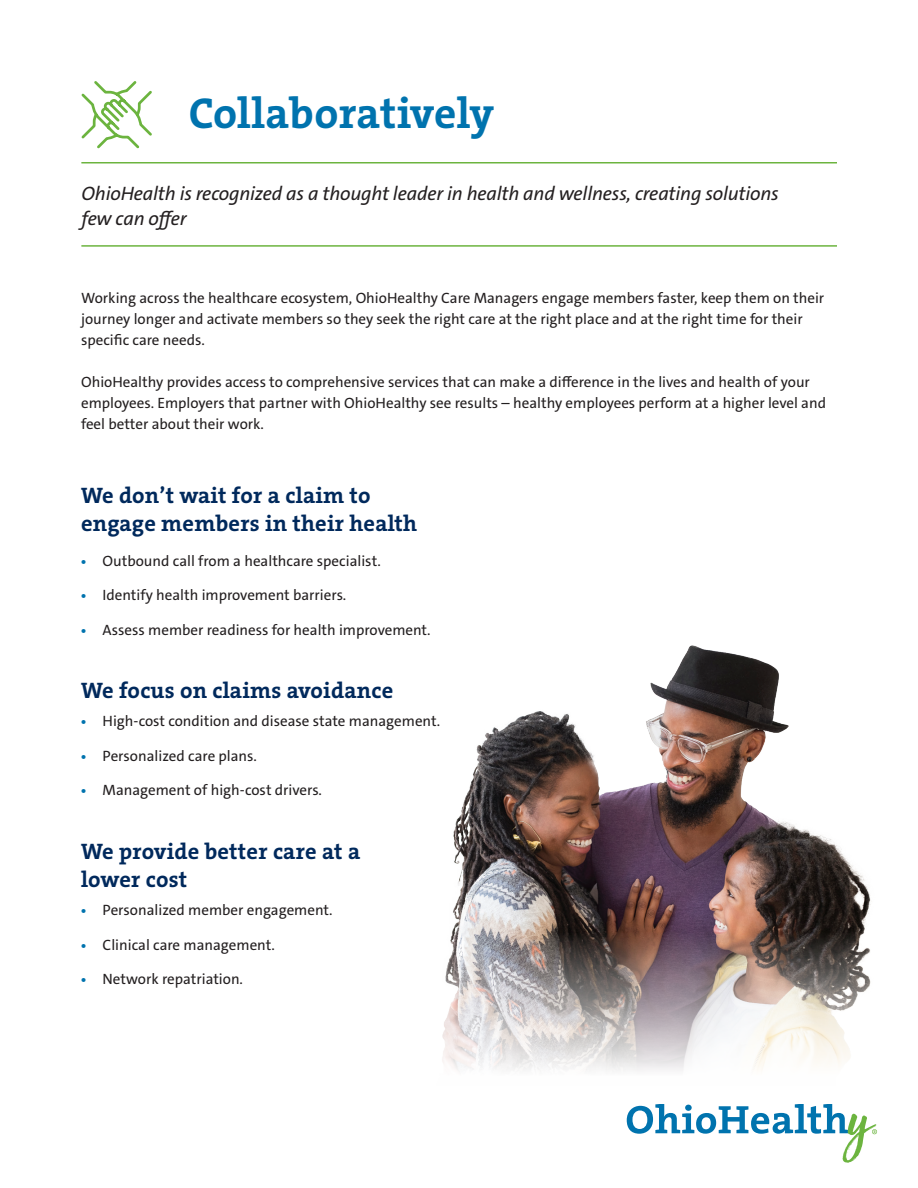
<style>
.page{position:relative;width:918px;height:1188px;background:#fff}
.page>*{position:absolute;margin:0;border:0;box-sizing:border-box;transform-origin:0 0}
.t1{font:700 43.5px "The Serif B W7";letter-spacing:.005em;color:#0073ae}
.t2{font:700 22.5px/28.5px "The Serif B W7";letter-spacing:.01em;color:#00295c}
.t3{font:italic 19.5px/25.5px "The Sans C5";letter-spacing:-.01em;color:#231f20}
.t4{font:15px/21px "The Sans C5";color:#231f20}
.s1{font-weight:700;font-size:13.5px;color:#0073ae}
</style>
<div class="page">
<img style="left:442px;top:645px;width:429px;height:426px">
<svg style="left:81px;top:81px;width:71px;height:68px"></svg>
<hr style="left:81px;top:162px;width:756px;height:2px;background:#6cb43f">
<hr style="left:81px;top:245px;width:756px;height:2px;background:#6cb43f">
<svg style="left:627px;top:1104px;width:250px;height:58px"></svg>
<h1 class="t1" style="left:189px;top:85px;width:307px">Collaboratively</h1>
<h3 class="t3" style="left:82px;top:180px;width:699px">OhioHealth is recognized as a thought leader in health and wellness, creating solutions few can offer</h3>
<p class="t4" style="left:81px;top:287px;width:745px">Working across the healthcare ecosystem, OhioHealthy Care Managers engage members faster, keep them on their journey longer and activate members so they seek the right care at the right place and at the right time for their specific care needs.</p>
<p class="t4" style="left:81px;top:371px;width:747px">OhioHealthy provides access to comprehensive services that can make a difference in the lives and health of your employees. Employers that partner with OhioHealthy see results – healthy employees perform at a higher level and feel better about their work.</p>
<h2 class="t2" style="left:81px;top:481px;width:338px">We don’t wait for a claim to engage members in their health</h2>
<p class="t4" style="left:81px;top:550px;width:301px"><span class="s1">•</span> Outbound call from a healthcare specialist.</p>
<p class="t4" style="left:81px;top:585px;width:267px"><span class="s1">•</span> Identify health improvement barriers.</p>
<p class="t4" style="left:81px;top:619px;width:351px"><span class="s1">•</span> Assess member readiness for health improvement.</p>
<h2 class="t2" style="left:81px;top:676px;width:314px">We focus on claims avoidance</h2>
<p class="t4" style="left:81px;top:711px;width:361px"><span class="s1">•</span> High-cost condition and disease state management.</p>
<p class="t4" style="left:81px;top:745px;width:177px"><span class="s1">•</span> Personalized care plans.</p>
<p class="t4" style="left:81px;top:780px;width:243px"><span class="s1">•</span> Management of high-cost drivers.</p>
<h2 class="t2" style="left:81px;top:837px;width:281px">We provide better care at a lower cost</h2>
<p class="t4" style="left:81px;top:900px;width:253px"><span class="s1">•</span> Personalized member engagement.</p>
<p class="t4" style="left:81px;top:934px;width:195px"><span class="s1">•</span> Clinical care management.</p>
<p class="t4" style="left:81px;top:969px;width:164px"><span class="s1">•</span> Network repatriation.</p>
</div>
